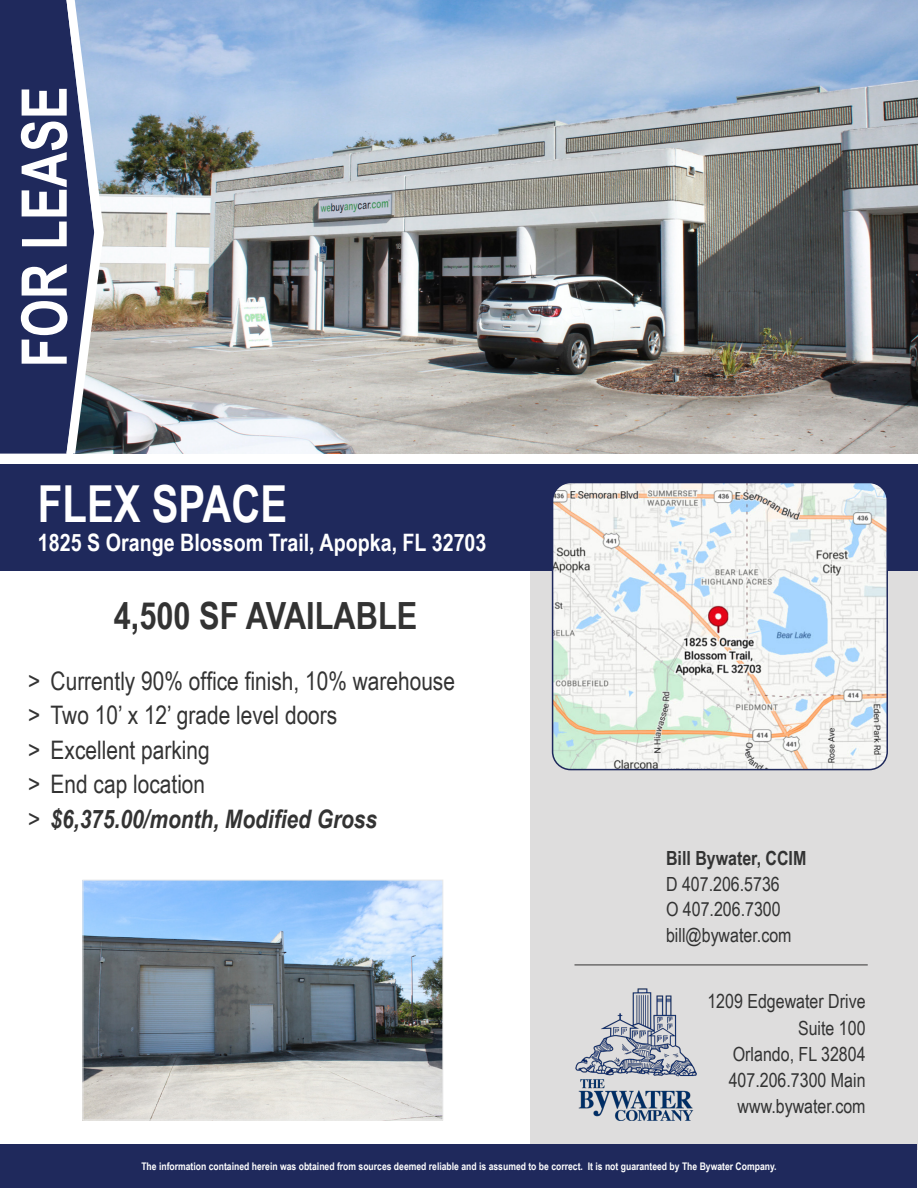
<style>
.page{position:relative;width:918px;height:1188px;background:#fff}
.page>*{position:absolute;margin:0;border:0;box-sizing:border-box;transform-origin:0 0}
.t1{font:700 63px "Arial Narrow";color:#fff;scale:.95 1}
.t2{font:700 51px "Arial Narrow";color:#fff;scale:.96 1}
.t3{font:700 37.5px "Arial Narrow";color:#333}
.t4{font:25.5px "Arial Narrow";color:#333}
.t5{font:italic 700 25.5px "Arial Narrow";color:#333}
.t6{font:700 24px "Arial Narrow";color:#fff}
.t7{font:19.5px "Arial Narrow";color:#333}
.t8{font:700 19.5px "Arial Narrow";color:#333}
.t9{font:700 10.5px "Arial Narrow";color:#fff}
.s1{font-weight:400;font-style:normal}
</style>
<div class="page">
<div style="left:530px;top:571px;width:388px;height:579px;background:#dedddd"></div>
<div style="left:1px;top:1144px;width:916px;height:43px;background:#1f295c"></div>
<div style="left:0;top:464px;width:918px;height:107px;background:#1f295c"></div>
<img style="left:104px;top:0;width:814px;height:454px">
<svg style="left:0;top:0;width:104px;height:454px"></svg>
<img style="left:553px;top:485px;width:334px;height:285px">
<div style="left:552px;top:482px;width:336px;height:288px;border:2px solid #1f295c;border-radius:18px"></div>
<img style="left:576px;top:988px;width:121px;height:132px">
<hr style="left:574px;top:965px;width:294px;height:1px;background:#333">
<img style="left:84px;top:882px;width:357px;height:236px">
<div style="left:82px;top:880px;width:361px;height:240px;border:1px solid #eaeaea"></div>
<p class="t1" style="left:-3px;top:367px;width:297px;rotate:-90deg">FOR LEASE</p>
<p class="t2" style="left:38px;top:466px;width:261px">FLEX SPACE</p>
<p class="t6" style="left:38px;top:524px;width:450px">1825 S Orange Blossom Trail, Apopka, FL 32703</p>
<p class="t3" style="left:114px;top:588px;width:305px">4,500 SF AVAILABLE</p>
<p class="t4" style="left:28px;top:662px;width:428px">&gt; Currently 90% office finish, 10% warehouse</p>
<p class="t4" style="left:28px;top:697px;width:311px">&gt; Two 10’ x 12’ grade level doors</p>
<p class="t4" style="left:28px;top:731px;width:183px">&gt; Excellent parking</p>
<p class="t4" style="left:28px;top:766px;width:179px">&gt; End cap location</p>
<p class="t5" style="left:28px;top:800px;width:351px"><span class="s1">&gt;</span> $6,375.00/month, Modified Gross</p>
<p class="t8" style="left:666px;top:844px;width:142px">Bill Bywater, CCIM</p>
<p class="t7" style="left:666px;top:870px;width:115px">D 407.206.5736</p>
<p class="t7" style="left:666px;top:895px;width:116px">O 407.206.7300</p>
<p class="t7" style="left:666px;top:921px;width:127px">bill@bywater.com</p>
<p class="t7" style="left:707px;top:987px;width:160px">1209 Edgewater Drive</p>
<p class="t7" style="left:798px;top:1013px;width:69px">Suite 100</p>
<p class="t7" style="left:733px;top:1040px;width:134px">Orlando, FL 32804</p>
<p class="t7" style="left:729px;top:1066px;width:138px">407.206.7300 Main</p>
<p class="t7" style="left:738px;top:1092px;width:129px">www.bywater.com</p>
<p class="t9" style="left:141px;top:1158px;width:637px">The information contained herein was obtained from sources deemed reliable and is assumed to be correct. It is not guaranteed by The Bywater Company.</p>
</div>
